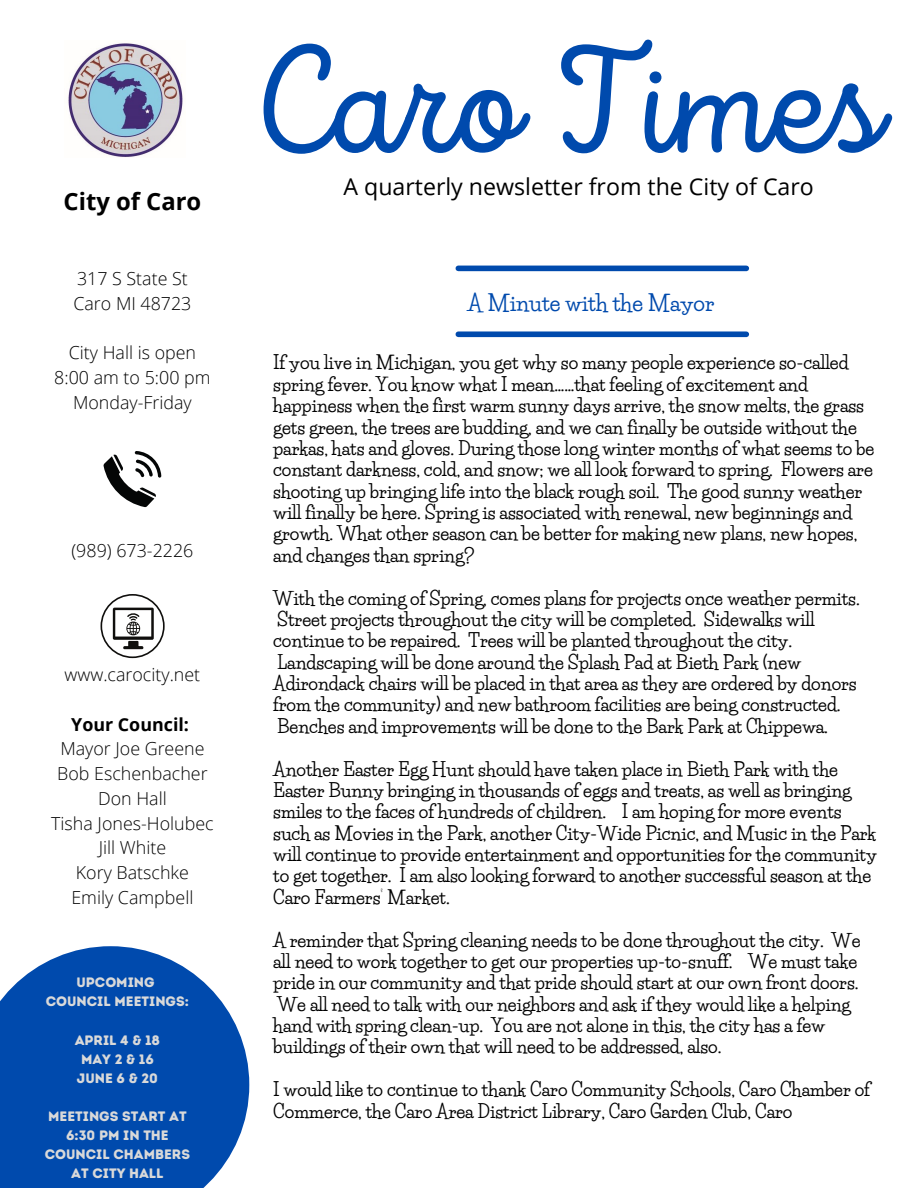
<style>
.page{position:relative;width:918px;height:1188px;background:#fff}
.page>*{position:absolute;margin:0;border:0;box-sizing:border-box;transform-origin:0 0}
.t1{font:153px "Intro Script";color:#004aad}
.t2{font:700 23.85px "Open Sans";color:#000}
.t3{font:23.1px "Open Sans";color:#000}
.t4{font:700 21.75px "Life Savers";color:#004aad}
.t5{font:700 18px/21.3px "Life Savers";color:#000}
.t6{font:300 17.85px "Open Sans";color:#000}
.t7{font:700 17.85px "Open Sans";color:#000}
.t8{font:13.65px/19.2px "Intro Rust Base";color:#d9d9d9;text-align:center}
</style>
<div class="page">
<svg style="left:103px;top:451px;width:58px;height:56px"></svg>
<svg style="left:101px;top:594px;width:64px;height:64px"></svg>
<img style="left:68px;top:42px;width:116px;height:115px">
<svg style="left:0;top:946px;width:249px;height:242px;background:#1e5fb6"></svg>
<div style="left:458px;top:266px;width:288px;height:5px;background:#004aad"></div>
<div style="left:458px;top:331px;width:288px;height:6px;background:#004aad"></div>
<p class="t2" style="left:64px;top:184px;width:139px">City of Caro</p>
<p class="t6" style="left:77px;top:266px;width:112px">317 S State St</p>
<p class="t6" style="left:73px;top:291px;width:120px">Caro MI 48723</p>
<p class="t6" style="left:69px;top:340px;width:129px">City Hall is open</p>
<p class="t6" style="left:54px;top:365px;width:158px">8:00 am to 5:00 pm</p>
<p class="t6" style="left:73px;top:390px;width:120px">Monday-Friday</p>
<p class="t6" style="left:71px;top:538px;width:124px">(989) 673-2226</p>
<p class="t6" style="left:65px;top:662px;width:137px">www.carocity.net</p>
<p class="t7" style="left:71px;top:712px;width:119px">Your Council:</p>
<p class="t6" style="left:60px;top:736px;width:146px">Mayor Joe Greene</p>
<p class="t6" style="left:57px;top:761px;width:152px">Bob Eschenbacher</p>
<p class="t6" style="left:98px;top:786px;width:70px">Don Hall</p>
<p class="t6" style="left:51px;top:811px;width:164px">Tisha Jones-Holubec</p>
<p class="t6" style="left:99px;top:835px;width:69px">Jill White</p>
<p class="t6" style="left:76px;top:860px;width:115px">Kory Batschke</p>
<p class="t6" style="left:71px;top:885px;width:123px">Emily Campbell</p>
<p class="t8" style="left:77px;top:973px;width:80px">UPCOMING</p>
<p class="t8" style="left:46px;top:992px;width:145px">COUNCIL MEETINGS:</p>
<p class="t8" style="left:75px;top:1030px;width:87px">APRIL 4 &amp; 18</p>
<p class="t8" style="left:81px;top:1049px;width:74px">MAY 2 &amp; 16</p>
<p class="t8" style="left:77px;top:1068px;width:83px">JUNE 6 &amp; 20</p>
<p class="t8" style="left:45px;top:1107px;width:147px">MEETINGS START AT<br>6:30 PM IN THE<br>COUNCIL CHAMBERS<br>AT CITY HALL</p>
<p class="t1" style="left:249px;top:39px;width:631px">Caro Times</p>
<p class="t3" style="left:344px;top:170px;width:472px">A quarterly newsletter from the City of Caro</p>
<p class="t4" style="left:468px;top:289px;width:248px">A Minute with the Mayor</p>
<p class="t5" style="left:273px;top:352px;width:603px">If you live in Michigan, you get why so many people experience so-called spring fever. You know what I mean……that feeling of excitement and happiness when the first warm sunny days arrive, the snow melts, the grass gets green, the trees are budding, and we can finally be outside without the parkas, hats and gloves. During those long winter months of what seems to be constant darkness, cold, and snow; we all look forward to spring. Flowers are shooting up bringing life into the black rough soil. The good sunny weather will finally be here. Spring is associated with renewal, new beginnings and growth. What other season can be better for making new plans, new hopes, and changes than spring?</p>
<p class="t5" style="left:273px;top:587px;width:588px">With the coming of Spring, comes plans for projects once weather permits.<br>Street projects throughout the city will be completed. Sidewalks will continue to be repaired. Trees will be planted throughout the city.<br>Landscaping will be done around the Splash Pad at Bieth Park (new Adirondack chairs will be placed in that area as they are ordered by donors from the community) and new bathroom facilities are being constructed.<br>Benches and improvements will be done to the Bark Park at Chippewa.</p>
<p class="t5" style="left:273px;top:758px;width:605px">Another Easter Egg Hunt should have taken place in Bieth Park with the Easter Bunny bringing in thousands of eggs and treats, as well as bringing smiles to the faces of hundreds of children. I am hoping for more events such as Movies in the Park, another City-Wide Picnic, and Music in the Park will continue to provide entertainment and opportunities for the community to get together. I am also looking forward to another successful season at the Caro Farmers’ Market.</p>
<p class="t5" style="left:273px;top:929px;width:589px">A reminder that Spring cleaning needs to be done throughout the city. We all need to work together to get our properties up-to-snuff. We must take pride in our community and that pride should start at our own front doors.<br>We all need to talk with our neighbors and ask if they would like a helping hand with spring clean-up. You are not alone in this, the city has a few buildings of their own that will need to be addressed, also.</p>
<p class="t5" style="left:273px;top:1079px;width:598px">I would like to continue to thank Caro Community Schools, Caro Chamber of<br>Commerce, the Caro Area District Library, Caro Garden Club, Caro</p>
</div>
